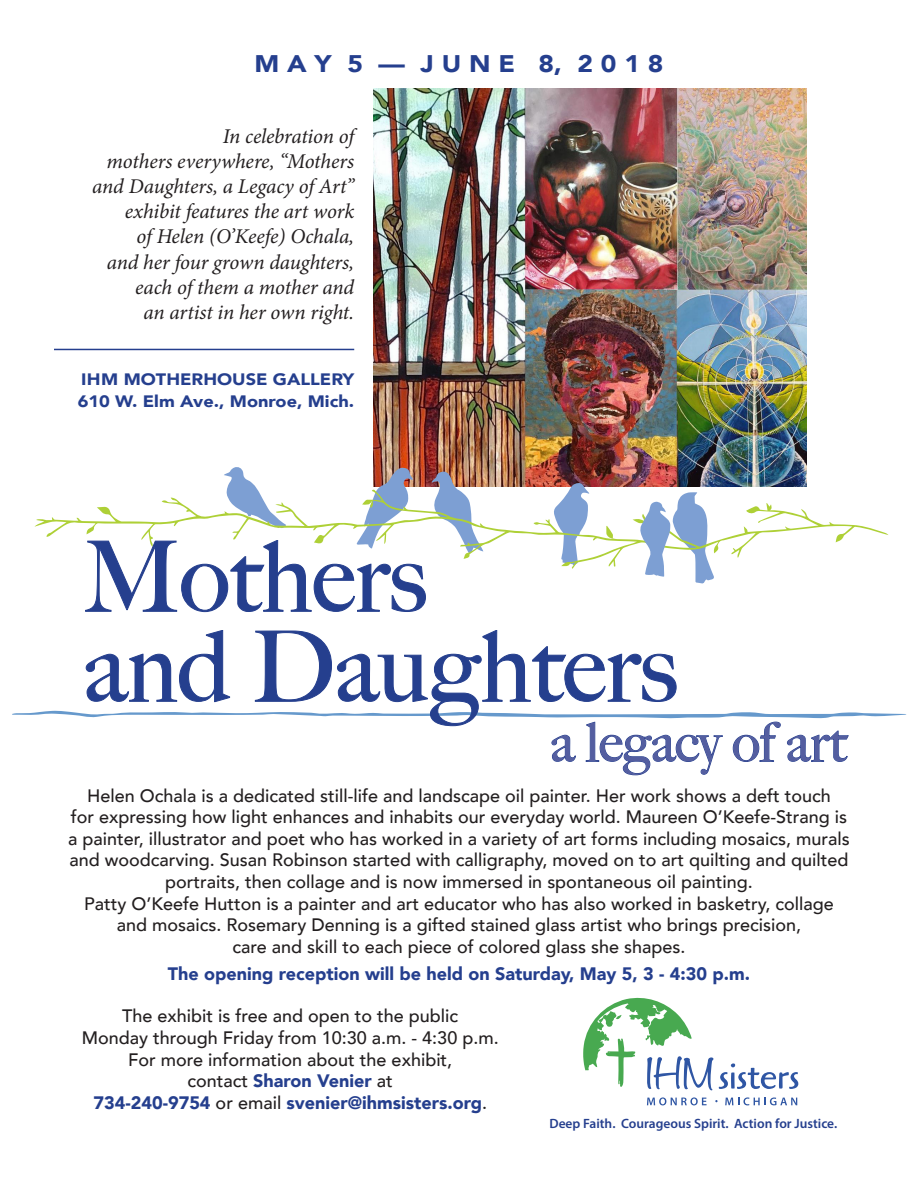
<style>
.page{position:relative;width:918px;height:1188px;background:#fff}
.page>*{position:absolute;margin:0;border:0;box-sizing:border-box;transform-origin:0 0}
.t1{font:500 97.5px "Big Caslon";color:#253f8e}
.t2{font:500 54px "Big Caslon";color:#545ea0}
.t3{font:900 24px "Avenir";color:#253f8e;scale:1.1 1}
.t4{font:italic 21px "Minion Pro";letter-spacing:-.01em;color:#231f20}
.t5{font:500 18px/21.6px "Avenir";color:#231f20;text-align:center}
.t6{font:900 18px "Avenir";color:#253f8e}
.t7{font:900 16.5px "Avenir";color:#253f8e;scale:1.1 1}
.t8{font:600 13.5px "Myriad Pro";color:#253f8e}
.s1{font-weight:500;color:#231f20}
</style>
<div class="page">
<img style="left:374px;top:89px;width:433px;height:378px">
<svg style="left:12px;top:467px;width:894px;height:309px"></svg>
<svg style="left:719px;top:1063px;width:79px;height:26px"></svg>
<svg style="left:647px;top:1097px;width:60px;height:8px"></svg>
<svg style="left:725px;top:1097px;width:72px;height:8px"></svg>
<svg style="left:583px;top:998px;width:130px;height:92px"></svg>
<hr style="left:54px;top:349px;width:300px;height:1px;background:#253f8e">
<p class="t3" style="left:255px;top:43px;width:373px">M A Y 5 — J U N E 8, 2 0 1 8</p>
<p class="t4" style="left:223px;top:121px;width:133px">In celebration of</p>
<p class="t4" style="left:107px;top:147px;width:249px">mothers everywhere, “Mothers</p>
<p class="t4" style="left:92px;top:172px;width:263px">and Daughters, a Legacy of Art”</p>
<p class="t4" style="left:125px;top:197px;width:231px">exhibit features the art work</p>
<p class="t4" style="left:137px;top:222px;width:219px">of Helen (O’Keefe) Ochala,</p>
<p class="t4" style="left:107px;top:247px;width:249px">and her four grown daughters,</p>
<p class="t4" style="left:135px;top:273px;width:220px">each of them a mother and</p>
<p class="t4" style="left:143px;top:298px;width:212px">an artist in her own right.</p>
<p class="t7" style="left:81px;top:365px;width:250px">IHM MOTHERHOUSE GALLERY</p>
<p class="t7" style="left:78px;top:387px;width:253px">610 W. Elm Ave., Monroe, Mich.</p>
<p class="t1" style="left:83px;top:497px;width:345px">Mothers</p>
<p class="t1" style="left:83px;top:587px;width:596px">and Daughters</p>
<p class="t2" style="left:550px;top:698px;width:298px">a legacy of art</p>
<p class="t5" style="left:87px;top:784px;width:745px">Helen Ochala is a dedicated still-life and landscape oil painter. Her work shows a deft touch</p>
<p class="t5" style="left:68px;top:805px;width:783px">for expressing how light enhances and inhabits our everyday world. Maureen O’Keefe-Strang is a painter, illustrator and poet who has worked in a variety of art forms including mosaics, murals and woodcarving. Susan Robinson started with calligraphy, moved on to art quilting and quilted portraits, then collage and is now immersed in spontaneous oil painting.</p>
<p class="t5" style="left:84px;top:892px;width:751px">Patty O’Keefe Hutton is a painter and art educator who has also worked in basketry, collage</p>
<p class="t5" style="left:117px;top:913px;width:686px">and mosaics. Rosemary Denning is a gifted stained glass artist who brings precision,</p>
<p class="t5" style="left:233px;top:935px;width:454px">care and skill to each piece of colored glass she shapes.</p>
<p class="t6" style="left:168px;top:958px;width:584px">The opening reception will be held on Saturday, May 5, 3 - 4:30 p.m.</p>
<p class="t5" style="left:122px;top:1004px;width:338px">The exhibit is free and open to the public</p>
<p class="t5" style="left:82px;top:1026px;width:418px">Monday through Friday from 10:30 a.m. - 4:30 p.m.</p>
<p class="t5" style="left:128px;top:1048px;width:326px">For more information about the exhibit,</p>
<p class="t6" style="left:188px;top:1066px;width:207px"><span class="s1">contact</span> Sharon Venier <span class="s1">at</span></p>
<p class="t6" style="left:93px;top:1087px;width:395px">734-240-9754 <span class="s1">or email</span> svenier@ihmsisters.org<span class="s1">.</span></p>
<p class="t8" style="left:549px;top:1115px;width:289px">Deep Faith. Courageous Spirit. Action for Justice.</p>
</div>
